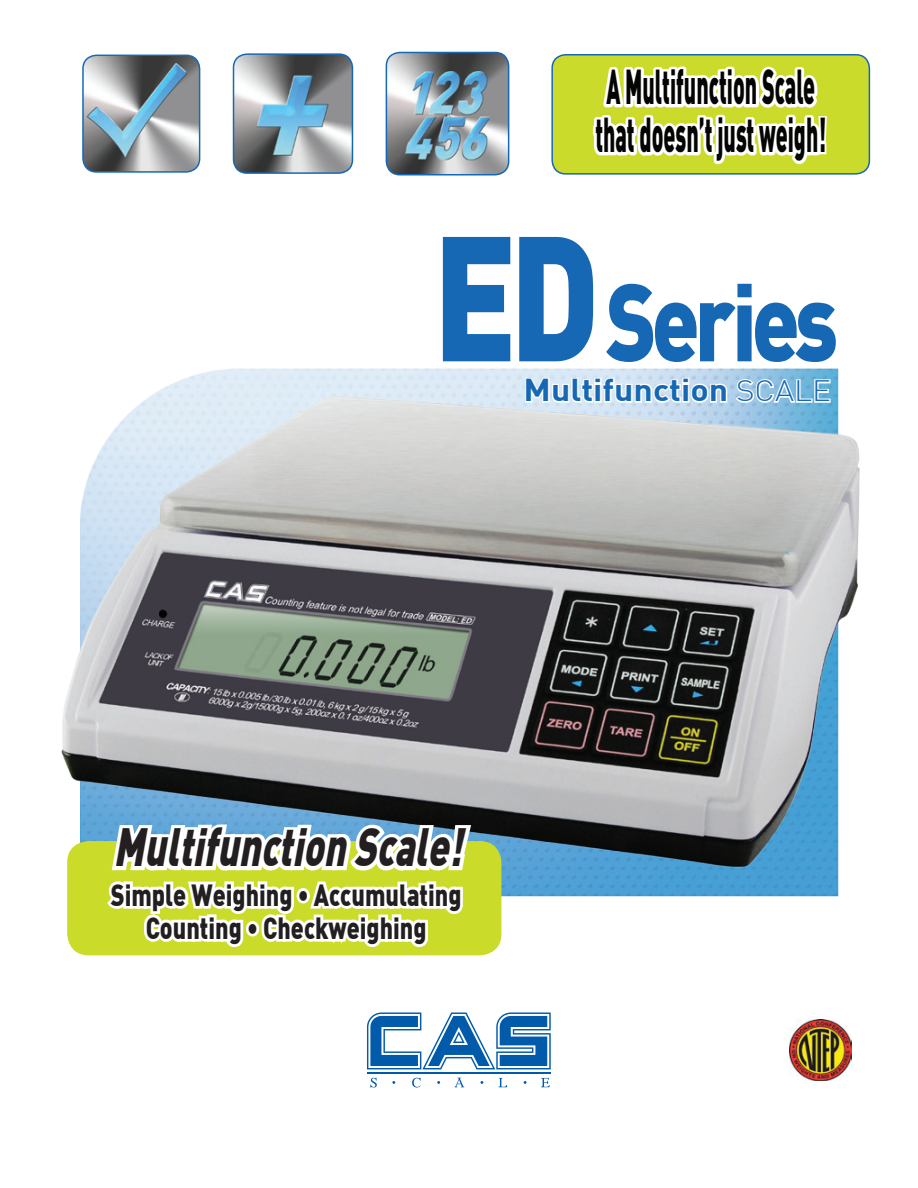
<style>
.page{position:relative;width:918px;height:1188px;background:#fff}
.page>*{position:absolute;margin:0;border:0;box-sizing:border-box;transform-origin:0 0}
.t1{font:174.75px "Dinbla";color:#1768b4;scale:.8 1}
.t2{font:108px "Dinbla";letter-spacing:-.06em;color:#1768b4;scale:.8 1}
.t3{font:italic 52.65px "Dinbla";color:#231f20;scale:.72 1}
.t4{font:900 48.3px/48px "DIN Pro";color:#040503;scale:.44 1}
.t5{font:31.05px "Dinbol";color:#1768b4;scale:1.09 1}
.t6{font:30px/33px "Dinbla";color:#231f20;text-align:center;scale:.78 1}
.s1{font-family:"Dinlig";font-size:28.95px}
</style>
<div class="page">
<img style="left:61px;top:368px;width:799px;height:538px">
<svg style="left:367px;top:1012px;width:184px;height:57px"></svg>
<hr style="left:367px;top:1073px;width:184px;height:1px;background:#015aaa">
<svg style="left:370px;top:1078px;width:7px;height:9px"></svg>
<svg style="left:412px;top:1078px;width:9px;height:10px"></svg>
<svg style="left:499px;top:1078px;width:8px;height:9px"></svg>
<svg style="left:541px;top:1078px;width:9px;height:9px"></svg>
<svg style="left:455px;top:1078px;width:9px;height:9px"></svg>
<svg style="left:524px;top:377px;width:71px;height:28px"></svg>
<div style="left:594px;top:378px;width:7px;height:6px;border:3px solid #fff"></div>
<div style="left:594px;top:384px;width:7px;height:19px;border:3px solid #fff"></div>
<svg style="left:601px;top:376px;width:81px;height:29px"></svg>
<div style="left:682px;top:378px;width:7px;height:6px;border:3px solid #fff"></div>
<div style="left:682px;top:384px;width:7px;height:19px;border:3px solid #fff"></div>
<svg style="left:689px;top:375px;width:143px;height:68px"></svg>
<div style="left:67px;top:841px;width:434px;height:114px;background:#cadb2a;border-radius:22px"></div>
<div style="left:552px;top:55px;width:317px;height:119px;background:#cbdb2c;border-radius:14px"></div>
<div style="left:551px;top:54px;width:319px;height:121px;border:2px solid #1768b4;border-radius:14px"></div>
<img style="left:790px;top:1019px;width:61px;height:62px">
<svg style="left:590px;top:54px;width:239px;height:121px"></svg>
<svg style="left:104px;top:810px;width:372px;height:146px"></svg>
<img style="left:83px;top:55px;width:117px;height:116px">
<div style="left:82px;top:55px;width:118px;height:118px;border:2px solid #1869b4;border-radius:14px"></div>
<img style="left:234px;top:55px;width:118px;height:118px">
<div style="left:233px;top:53px;width:120px;height:121px;border:2px solid #1768b4;border-radius:14px"></div>
<img style="left:386px;top:52px;width:123px;height:123px">
<div style="left:386px;top:52px;width:123px;height:123px;border:2px solid #1768b4;border-radius:13px"></div>
<h3 class="t4" style="left:595px;top:61px;width:526px">A Multifunction Scale that doesn’t just weigh!</h3>
<h1 class="t1" style="left:433px;top:181px;width:210px">ED</h1>
<p class="t5" style="left:524px;top:370px;width:284px">Multifunction <span class="s1">SCALE</span></p>
<h2 class="t2" style="left:606px;top:250px;width:292px">Series</h2>
<h3 class="t3" style="left:114px;top:812px;width:501px">Multifunction Scale!</h3>
<p class="t6" style="left:111px;top:877px;width:451px">Simple Weighing • Accumulating<br>Counting • Checkweighing</p>
</div>
